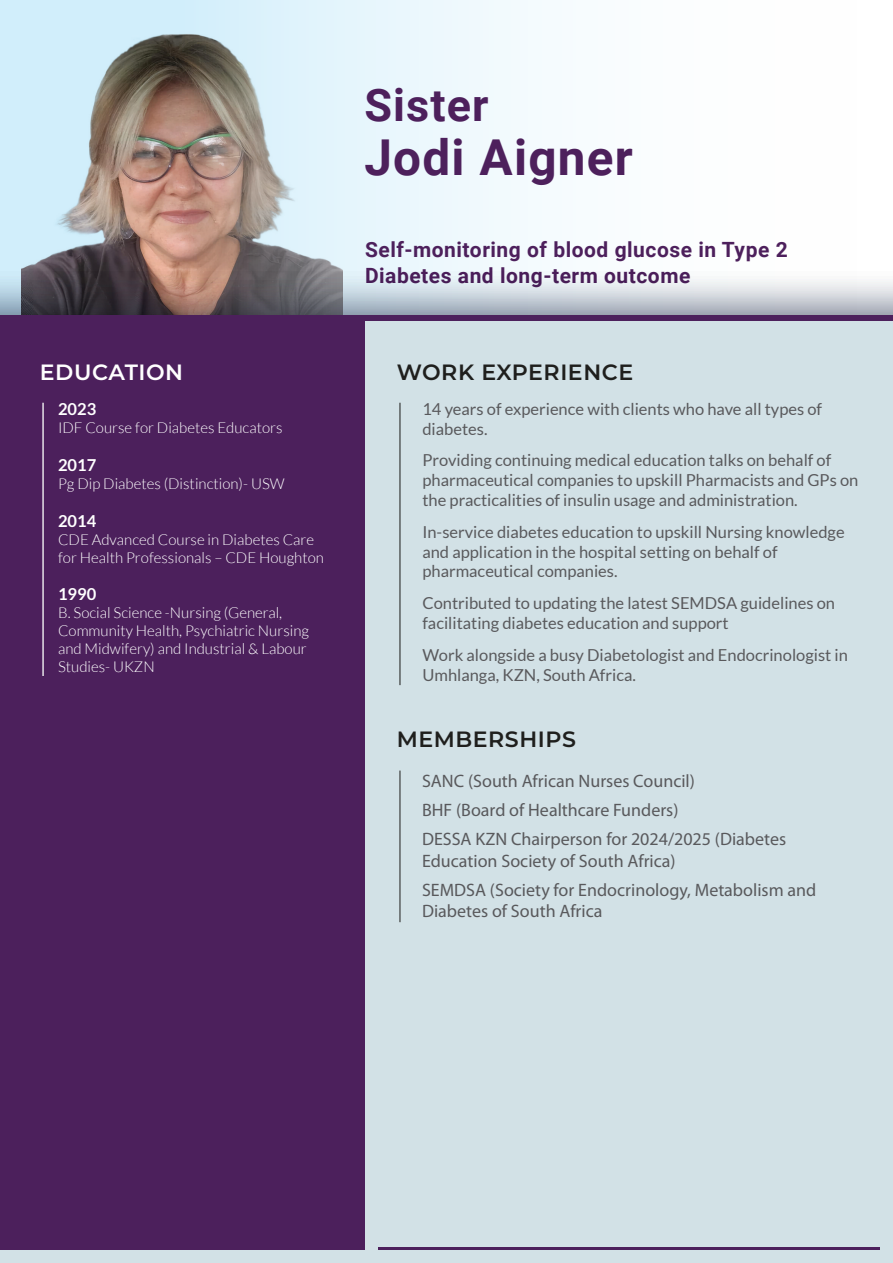
<style>
.page{position:relative;width:893px;height:1263px;background:#fff}
.page>*{position:absolute;margin:0;border:0;box-sizing:border-box;transform-origin:0 0}
.t1{font:700 49.5px "Roboto";letter-spacing:.025em;color:#4d205c}
.t2{font:700 45px "Roboto";letter-spacing:.025em;color:#4d205c}
.t3{font:600 22.05px "Montserrat";letter-spacing:.025em;color:#1f1f1d}
.t4{font:600 22.05px "Montserrat";letter-spacing:.025em;color:#fff}
.t5{font:700 21px/25.2px "Roboto";letter-spacing:.025em;color:#4d205c}
.t6{font:18px/29.1px "Myriad Pro";color:#59595c}
.t7{font:16.5px/19.8px "Lato";color:#59595c}
.t8{font:700 16.5px "Lato";color:#fff}
.t9{font:300 15px/18px "Lato";color:#fff}
</style>
<div class="page">
<div style="left:0;top:0;width:893px;height:340px;background:#d1eefb"></div>
<img style="left:35px;top:34px;width:141px;height:230px">
<svg style="left:176px;top:0;width:717px;height:264px;background:#e9edee"></svg>
<div style="left:0;top:316px;width:893px;height:947px;background:#d2e1e6"></div>
<div style="left:0;top:321px;width:364px;height:928px;background:#4c205c"></div>
<hr style="left:399px;top:403px;width:1px;height:282px;background:#1f1f1d">
<hr style="left:42px;top:403px;width:2px;height:273px;background:#fff">
<hr style="left:400px;top:770px;width:1px;height:152px;background:#1f1f1d">
<svg style="left:0;top:264px;width:893px;height:52px;background:#aaa9af"></svg>
<div style="left:0;top:316px;width:893px;height:5px;background:#4c205c"></div>
<img style="left:378px;top:1248px;width:501px;height:1px">
<h2 class="t2" style="left:364px;top:74px;width:126px">Sister</h2>
<h1 class="t1" style="left:364px;top:122px;width:270px">Jodi Aigner</h1>
<p class="t5" style="left:365px;top:237px;width:424px">Self-monitoring of blood glucose in Type 2<br>Diabetes and long-term outcome</p>
<h3 class="t4" style="left:40px;top:357px;width:145px">EDUCATION</h3>
<h3 class="t3" style="left:397px;top:357px;width:238px">WORK EXPERIENCE</h3>
<p class="t8" style="left:58px;top:399px;width:40px">2023</p>
<p class="t9" style="left:58px;top:419px;width:226px">IDF Course for Diabetes Educators</p>
<p class="t8" style="left:58px;top:455px;width:40px">2017</p>
<p class="t9" style="left:58px;top:474px;width:228px">Pg Dip Diabetes (Distinction)- USW</p>
<p class="t8" style="left:58px;top:511px;width:40px">2014</p>
<p class="t9" style="left:58px;top:530px;width:267px">CDE Advanced Course in Diabetes Care for Health Professionals – CDE Houghton</p>
<p class="t8" style="left:58px;top:585px;width:40px">1990</p>
<p class="t9" style="left:58px;top:604px;width:252px">B. Social Science -Nursing (General,<br>Community Health, Psychiatric Nursing and Midwifery) and Industrial &amp; Labour<br>Studies- UKZN</p>
<p class="t7" style="left:422px;top:399px;width:401px">14 years of experience with clients who have all types of diabetes.</p>
<p class="t7" style="left:422px;top:450px;width:437px">Providing continuing medical education talks on behalf of pharmaceutical companies to upskill Pharmacists and GPs on the practicalities of insulin usage and administration.</p>
<p class="t7" style="left:422px;top:522px;width:424px">In-service diabetes education to upskill Nursing knowledge and application in the hospital setting on behalf of pharmaceutical companies.</p>
<p class="t7" style="left:422px;top:593px;width:414px">Contributed to updating the latest SEMDSA guidelines on facilitating diabetes education and support</p>
<p class="t7" style="left:422px;top:645px;width:427px">Work alongside a busy Diabetologist and Endocrinologist in<br>Umhlanga, KZN, South Africa.</p>
<h3 class="t3" style="left:397px;top:725px;width:181px">MEMBERSHIPS</h3>
<p class="t6" style="left:422px;top:766px;width:366px">SANC (South African Nurses Council)<br>BHF (Board of Healthcare Funders)<br>DESSA KZN Chairperson for 2024/2025 (Diabetes</p>
<p class="t6" style="left:422px;top:846px;width:396px">Education Society of South Africa)<br>SEMDSA (Society for Endocrinology, Metabolism and</p>
<p class="t6" style="left:422px;top:896px;width:182px">Diabetes of South Africa</p>
</div>
